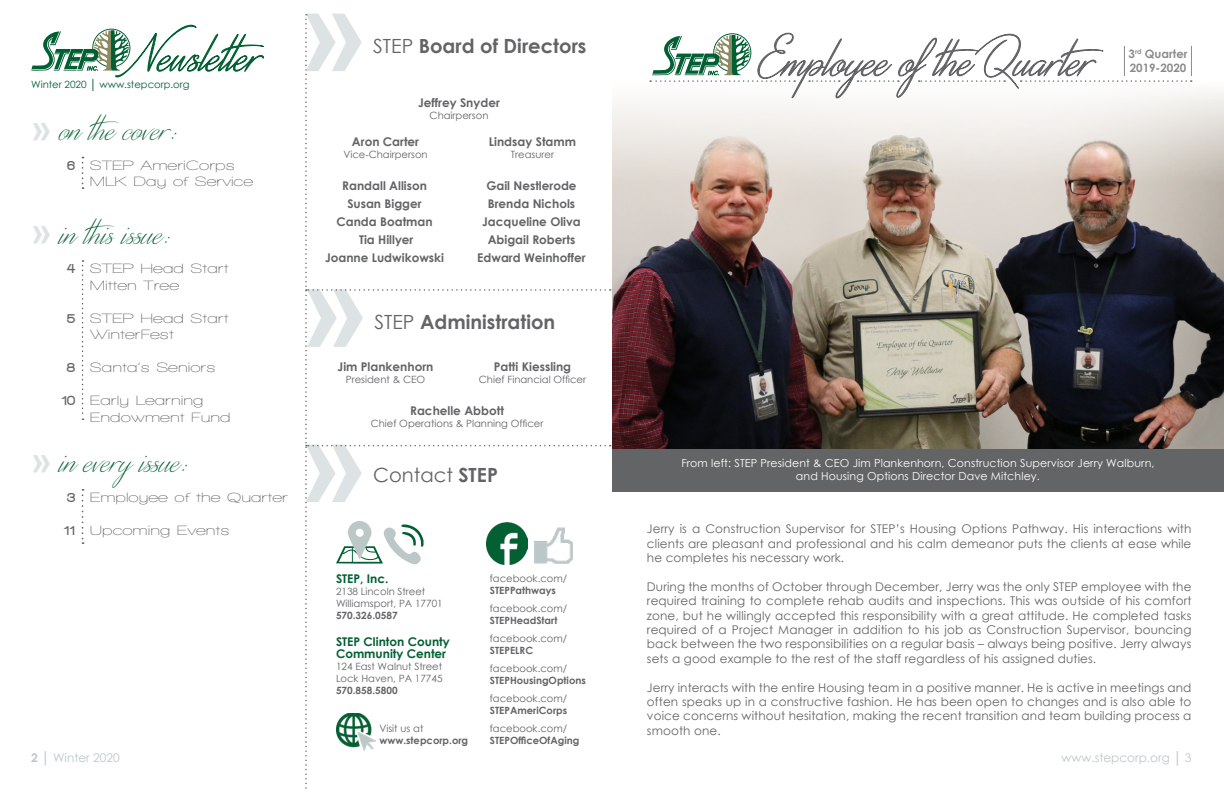
<style>
.page{position:relative;width:1224px;height:792px;background:#fff}
.page>*{position:absolute;margin:0;border:0;box-sizing:border-box;transform-origin:0 0}
.t1{font:700 147.8px "Roboto Condensed";color:#bcc7c9}
.t2{font:64.8px "Distant Stroke";color:#636466}
.t3{font:64.8px "Distant Stroke";color:#036033}
.t4{font:45.9px "Distant Stroke";color:#036033}
.t5{font:700 19.5px "Century Gothic";color:#636466}
.t6{font:19.5px "Century Gothic";color:#636466}
.t7{font:600 13.8px/16.5px "Walkway Expand";color:#636466}
.t8{font:900 13.8px "Walkway";color:#636466}
.t9{font:12px/14.4px "Century Gothic";letter-spacing:.01em;color:#636466;text-align:justify}
.t10{font:700 12px/18px "Century Gothic";color:#636466;text-align:center}
.t11{font:700 12px/12px "Century Gothic";color:#036033}
.t12{font:12px "Century Gothic";color:#bcc7c9}
.t13{font:700 11.6px/13.9px "Century Gothic";color:#636466}
.t14{font:11px/13.2px "Century Gothic";letter-spacing:.01em;color:#fff;text-align:center}
.t15{font:10px/12px "Century Gothic";color:#636466}
.t16{font:700 10px "Century Gothic";color:#636466}
.t17{font:10px "Century Gothic";color:#036033}
.s1{font-family:"Roboto Condensed";font-weight:700;font-size:44.8px;color:#bcc7c9}
.s2{font-family:"Walkway";font-weight:900}
.s3{font-weight:700}
.s4{font-weight:400}
</style>
<div class="page">
<img style="left:612px;top:92px;width:612px;height:358px">
<svg style="left:31px;top:25px;width:234px;height:53px"></svg>
<svg style="left:82px;top:157px;width:2px;height:32px"></svg>
<svg style="left:82px;top:489px;width:2px;height:55px"></svg>
<svg style="left:82px;top:260px;width:2px;height:160px"></svg>
<svg style="left:305px;top:14px;width:306px;height:775px"></svg>
<svg style="left:650px;top:32px;width:542px;height:66px"></svg>
<hr style="left:1124px;top:46px;width:1px;height:30px;background:#636466">
<hr style="left:1191px;top:46px;width:1px;height:30px;background:#636466">
<div style="left:612px;top:450px;width:612px;height:42px;background:#636466"></div>
<h2 class="t3" style="left:124px;top:21px;width:143px">Newsletter</h2>
<p class="t17" style="left:31px;top:77px;width:160px">Winter 2020 │ www.stepcorp.org</p>
<h3 class="t4" style="left:31px;top:105px;width:147px"><span class="s1">»</span> on the cover:</h3>
<p class="t7" style="left:90px;top:157px;width:165px;text-indent:-23px"><span class="s2">6</span> STEP AmeriCorps<br>MLK Day of Service</p>
<h3 class="t4" style="left:31px;top:208px;width:140px"><span class="s1">»</span> in this issue:</h3>
<p class="t8" style="left:67px;top:261px;width:10px">4</p>
<p class="t7" style="left:90px;top:260px;width:140px">STEP Head Start<br>Mitten Tree</p>
<p class="t7" style="left:90px;top:310px;width:140px">STEP Head Start<br>WinterFest</p>
<p class="t7" style="left:90px;top:359px;width:127px">Santa’s Seniors</p>
<p class="t7" style="left:90px;top:392px;width:142px">Early Learning<br>Endowment Fund</p>
<p class="t8" style="left:67px;top:311px;width:10px">5</p>
<p class="t8" style="left:67px;top:360px;width:10px">8</p>
<p class="t8" style="left:61px;top:393px;width:15px">10</p>
<h3 class="t4" style="left:31px;top:437px;width:158px"><span class="s1">»</span> in every issue:</h3>
<p class="t8" style="left:67px;top:490px;width:10px">3</p>
<p class="t8" style="left:64px;top:523px;width:13px">11</p>
<p class="t7" style="left:90px;top:489px;width:200px">Employee of the Quarter</p>
<p class="t7" style="left:90px;top:522px;width:141px">Upcoming Events</p>
<p class="t12" style="left:31px;top:749px;width:90px"><span class="s3">2</span> │ Winter 2020</p>
<h1 class="t1" style="left:301px;top:-75px;width:67px">»</h1>
<h3 class="t5" style="left:373px;top:31px;width:215px"><span class="s4">STEP</span> Board of Directors</h3>
<p class="t10" style="left:418px;top:94px;width:83px">Jeffrey Snyder</p>
<p class="t15" style="left:430px;top:110px;width:60px">Chairperson</p>
<p class="t10" style="left:352px;top:132px;width:69px">Aron Carter</p>
<p class="t15" style="left:343px;top:148px;width:86px">Vice-Chairperson</p>
<p class="t10" style="left:489px;top:132px;width:89px">Lindsay Stamm</p>
<p class="t15" style="left:511px;top:148px;width:45px">Treasurer</p>
<p class="t10" style="left:325px;top:176px;width:121px">Randall Allison<br>Susan Bigger<br>Canda Boatman<br>Tia Hillyer<br>Joanne Ludwikowski</p>
<p class="t10" style="left:477px;top:176px;width:110px">Gail Nestlerode<br>Brenda Nichols<br>Jacqueline Oliva<br>Abigail Roberts<br>Edward Weinhoffer</p>
<h1 class="t1" style="left:303px;top:201px;width:67px">»</h1>
<h3 class="t5" style="left:374px;top:307px;width:182px"><span class="s4">STEP</span> Administration</h3>
<p class="t10" style="left:338px;top:358px;width:97px">Jim Plankenhorn</p>
<p class="t15" style="left:346px;top:374px;width:81px">President &amp; CEO</p>
<p class="t10" style="left:494px;top:358px;width:79px">Patti Kiessling</p>
<p class="t15" style="left:479px;top:374px;width:109px">Chief Financial Officer</p>
<h1 class="t1" style="left:301px;top:356px;width:67px">»</h1>
<p class="t10" style="left:410px;top:401px;width:95px">Rachelle Abbott</p>
<p class="t15" style="left:371px;top:417px;width:174px">Chief Operations &amp; Planning Officer</p>
<h3 class="t6" style="left:373px;top:461px;width:126px">Contact <span class="s3">STEP</span></h3>
<p class="t11" style="left:336px;top:573px;width:54px">STEP, Inc.</p>
<p class="t15" style="left:336px;top:586px;width:108px">2138 Lincoln Street<br>Williamsport, PA 17701</p>
<p class="t16" style="left:336px;top:608px;width:63px">570.326.0587</p>
<p class="t11" style="left:336px;top:635px;width:115px">STEP Clinton County<br>Community Center</p>
<p class="t15" style="left:336px;top:660px;width:108px">124 East Walnut Street<br>Lock Haven, PA 17745</p>
<p class="t16" style="left:336px;top:683px;width:63px">570.858.5800</p>
<p class="t15" style="left:379px;top:722px;width:46px">Visit us at</p>
<p class="t16" style="left:379px;top:732px;width:90px">www.stepcorp.org</p>
<p class="t15" style="left:490px;top:572px;width:79px">facebook.com/</p>
<p class="t16" style="left:490px;top:583px;width:68px">STEPPathways</p>
<p class="t15" style="left:490px;top:602px;width:79px">facebook.com/</p>
<p class="t16" style="left:490px;top:613px;width:69px">STEPHeadStart</p>
<p class="t15" style="left:490px;top:632px;width:79px">facebook.com/</p>
<p class="t16" style="left:490px;top:643px;width:45px">STEPELRC</p>
<p class="t15" style="left:490px;top:662px;width:79px">facebook.com/</p>
<p class="t16" style="left:490px;top:673px;width:97px">STEPHousingOptions</p>
<p class="t15" style="left:490px;top:692px;width:79px">facebook.com/</p>
<p class="t16" style="left:490px;top:703px;width:79px">STEPAmeriCorps</p>
<p class="t15" style="left:490px;top:722px;width:79px">facebook.com/</p>
<p class="t16" style="left:490px;top:733px;width:91px">STEPOfficeOfAging</p>
<h2 class="t2" style="left:757px;top:26px;width:350px">Employee of the Quarter</h2>
<p class="t13" style="left:1129px;top:47px;width:60px">3<sup>rd</sup> Quarter<br>2019-2020</p>
<p class="t14" style="left:681px;top:456px;width:475px">From left: STEP President &amp; CEO Jim Plankenhorn, Construction Supervisor Jerry Walburn, and Housing Options Director Dave Mitchley.</p>
<p class="t9" style="left:647px;top:521px;width:546px">Jerry is a Construction Supervisor for STEP’s Housing Options Pathway. His interactions with clients are pleasant and professional and his calm demeanor puts the clients at ease while he completes his necessary work.</p>
<p class="t9" style="left:647px;top:579px;width:546px">During the months of October through December, Jerry was the only STEP employee with the required training to complete rehab audits and inspections. This was outside of his comfort zone, but he willingly accepted this responsibility with a great attitude. He completed tasks required of a Project Manager in addition to his job as Construction Supervisor, bouncing back between the two responsibilities on a regular basis – always being positive. Jerry always sets a good example to the rest of the staff regardless of his assigned duties.</p>
<p class="t9" style="left:647px;top:680px;width:546px">Jerry interacts with the entire Housing team in a positive manner. He is active in meetings and often speaks up in a constructive fashion. He has been open to changes and is also able to voice concerns without hesitation, making the recent transition and team building process a smooth one.</p>
<p class="t12" style="left:1062px;top:749px;width:132px">www.stepcorp.org │ 3</p>
</div>
